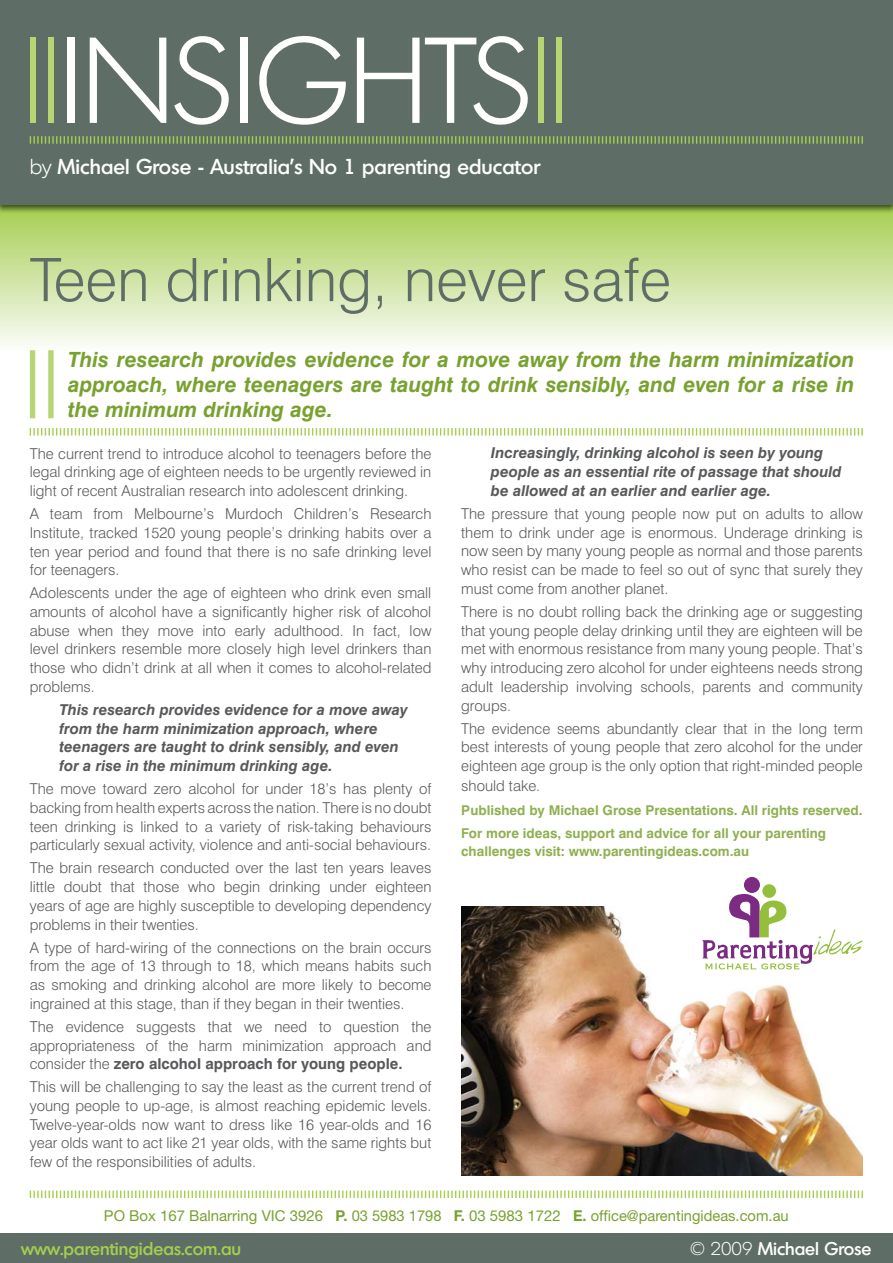
<style>
.page{position:relative;width:893px;height:1263px;background:#fff}
.page>*{position:absolute;margin:0;border:0;box-sizing:border-box;transform-origin:0 0}
.t1{font:300 118.5px "Montreal";color:#fff}
.t2{font:300 60px "Swiss 721 BT";color:#5e6e66}
.t3{font:italic 700 21px/25.2px "Swiss 721 BT";color:#78a22f;text-align:justify}
.t4{font:500 21px "Montreal";letter-spacing:.005em;color:#fff}
.t5{font:500 18px "Montreal";color:#a5cf4c}
.t6{font:500 18px "Montreal";color:#fff}
.t7{font:300 15px/18.8px "Swiss 721 BT";color:#58595b;text-align:justify}
.t8{font:italic 700 15px/18.8px "Swiss 721 BT";color:#58595b}
.t9{font:15px "Helvetica Neue";color:#78a22f}
.t10{font:700 13.5px/22.2px "Swiss 721 BT";color:#8fb051}
.s1{color:#b6d672}
.s2{font-weight:300}
.s3{font-weight:700}
</style>
<div class="page">
<div style="left:0;top:1233px;width:893px;height:30px;background:#5e6e66"></div>
<div style="left:0;top:213px;width:893px;height:137px;background:linear-gradient(to bottom,#aad059,#fafcf8)"></div>
<img style="left:0;top:204px;width:893px;height:9px">
<div style="left:0;top:0;width:893px;height:204px;background:#5e6e66"></div>
<svg style="left:30px;top:136px;width:833px;height:8px"></svg>
<svg style="left:30px;top:1191px;width:833px;height:7px"></svg>
<svg style="left:30px;top:428px;width:833px;height:8px"></svg>
<svg style="left:30px;top:350px;width:24px;height:68px"></svg>
<img style="left:461px;top:906px;width:402px;height:269px">
<div style="left:744px;top:877px;width:16px;height:16px;background:#7c2b83;border-radius:50%"></div>
<div style="left:762px;top:884px;width:14px;height:14px;background:#94bf3d;border-radius:50%"></div>
<svg style="left:702px;top:893px;width:161px;height:77px"></svg>
<h1 class="t1" style="left:23px;top:13px;width:547px"><span class="s1">||</span>INSIGHTS<span class="s1">||</span></h1>
<h3 class="t4" style="left:30px;top:159px;width:512px"><span class="s2">by</span> Michael Grose - Australia’s No 1 parenting educator</h3>
<h2 class="t2" style="left:30px;top:254px;width:643px">Teen drinking, never safe</h2>
<h3 class="t3" style="left:68px;top:348px;width:788px">This research provides evidence for a move away from the harm minimization approach, where teenagers are taught to drink sensibly, and even for a rise in the minimum drinking age.</h3>
<p class="t7" style="left:30px;top:445px;width:403px">The current trend to introduce alcohol to teenagers before the legal drinking age of eighteen needs to be urgently reviewed in light of recent Australian research into adolescent drinking.</p>
<p class="t7" style="left:30px;top:505px;width:403px">A team from Melbourne’s Murdoch Children’s Research Institute, tracked 1520 young people’s drinking habits over a ten year period and found that there is no safe drinking level for teenagers.</p>
<p class="t7" style="left:30px;top:584px;width:403px">Adolescents under the age of eighteen who drink even small amounts of alcohol have a significantly higher risk of alcohol abuse when they move into early adulthood. In fact, low level drinkers resemble more closely high level drinkers than those who didn’t drink at all when it comes to alcohol-related problems.</p>
<p class="t8" style="left:59px;top:701px;width:350px">This research provides evidence for a move away from the harm minimization approach, where teenagers are taught to drink sensibly, and even for a rise in the minimum drinking age.</p>
<p class="t7" style="left:30px;top:780px;width:403px">The move toward zero alcohol for under 18’s has plenty of backing from health experts across the nation. There is no doubt teen drinking is linked to a variety of risk-taking behaviours particularly sexual activity, violence and anti-social behaviours.</p>
<p class="t7" style="left:30px;top:859px;width:403px">The brain research conducted over the last ten years leaves little doubt that those who begin drinking under eighteen years of age are highly susceptible to developing dependency problems in their twenties.</p>
<p class="t7" style="left:30px;top:939px;width:403px">A type of hard-wiring of the connections on the brain occurs from the age of 13 through to 18, which means habits such as smoking and drinking alcohol are more likely to become ingrained at this stage, than if they began in their twenties.</p>
<p class="t7" style="left:30px;top:1018px;width:403px">The evidence suggests that we need to question the appropriateness of the harm minimization approach and consider the <span class="s3">zero alcohol approach for young people.</span></p>
<p class="t7" style="left:30px;top:1078px;width:403px">This will be challenging to say the least as the current trend of young people to up-age, is almost reaching epidemic levels.<br>Twelve-year-olds now want to dress like 16 year-olds and 16 year olds want to act like 21 year olds, with the same rights but few of the responsibilities of adults.</p>
<p class="t8" style="left:491px;top:445px;width:352px">Increasingly, drinking alcohol is seen by young people as an essential rite of passage that should be allowed at an earlier and earlier age.</p>
<p class="t7" style="left:461px;top:505px;width:403px">The pressure that young people now put on adults to allow them to drink under age is enormous. Underage drinking is now seen by many young people as normal and those parents who resist can be made to feel so out of sync that surely they must come from another planet.</p>
<p class="t7" style="left:461px;top:603px;width:403px">There is no doubt rolling back the drinking age or suggesting that young people delay drinking until they are eighteen will be met with enormous resistance from many young people. That’s why introducing zero alcohol for under eighteens needs strong adult leadership involving schools, parents and community groups.</p>
<p class="t7" style="left:461px;top:720px;width:403px">The evidence seems abundantly clear that in the long term best interests of young people that zero alcohol for the under eighteen age group is the only option that right-minded people should take.</p>
<p class="t10" style="left:461px;top:801px;width:403px">Published by Michael Grose Presentations. All rights reserved.<br>For more ideas, support and advice for all your parenting</p>
<p class="t10" style="left:461px;top:841px;width:289px">challenges visit: www.parentingideas.com.au</p>
<p class="t9" style="left:104px;top:1211px;width:686px">PO Box 167 Balnarring VIC 3926 <span class="s3">P.</span> 03 5983 1798 <span class="s3">F.</span> 03 5983 1722 <span class="s3">E.</span> office@parentingideas.com.au</p>
<p class="t5" style="left:21px;top:1242px;width:222px">www.parentingideas.com.au</p>
<p class="t6" style="left:690px;top:1242px;width:183px"><span class="s2">© 2009</span> Michael Grose</p>
</div>
